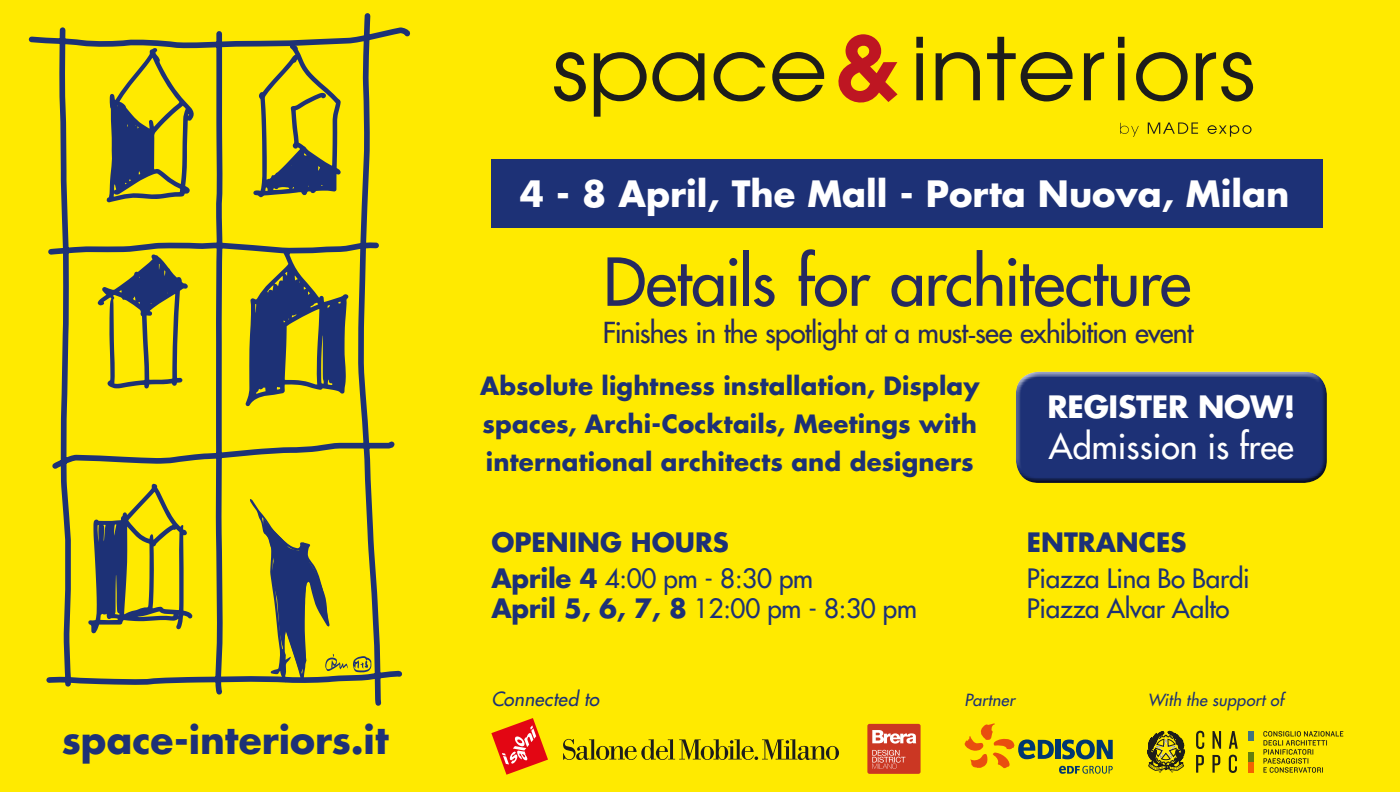
<style>
.page{position:relative;width:1400px;height:792px;background:#ffea00}
.page>*{position:absolute;margin:0;border:0;box-sizing:border-box;transform-origin:0 0}
.t1{font:500 64.2px "Futura Std";letter-spacing:-.015em;color:#262a5f}
.t2{font:700 37.6px "Futura";color:#1d3176}
.t3{font:700 35.4px "Futura";color:#fff}
.t4{font:34px "Futura";color:#fff}
.t5{font:700 30px "Futura";letter-spacing:-.01em;color:#fff}
.t6{font:500 28.2px "Futura Std";letter-spacing:-.03em;color:#262a5f}
.t7{font:26px/30px "Futura";letter-spacing:-.01em;color:#1d3176}
.t8{font:700 26px/36px "Futura";color:#1d3176}
.t9{font:700 24.6px/38.2px "Futura";letter-spacing:.005em;color:#1d3176;text-align:justify}
.t10{font:italic 19px "Futura";letter-spacing:.015em;color:#1d3176}
.t11{font:italic 16.4px "Futura";letter-spacing:.015em;color:#1d3176}
.s1{font-weight:400}
.s2{font-weight:700}
</style>
<div class="page">
<div style="left:1010px;top:366px;width:318px;height:109px;background:#fff;opacity:.75"></div>
<div style="left:1014px;top:377px;width:319px;height:112px;background:#1d1d1b;opacity:.75"></div>
<svg style="left:554px;top:52px;width:32px;height:50px"></svg>
<svg style="left:594px;top:52px;width:110px;height:65px"></svg>
<svg style="left:713px;top:52px;width:53px;height:49px"></svg>
<svg style="left:772px;top:52px;width:52px;height:50px"></svg>
<svg style="left:838px;top:34px;width:60px;height:69px"></svg>
<svg style="left:916px;top:37px;width:7px;height:63px"></svg>
<svg style="left:936px;top:52px;width:44px;height:48px"></svg>
<svg style="left:987px;top:37px;width:86px;height:65px"></svg>
<svg style="left:1084px;top:52px;width:20px;height:48px"></svg>
<svg style="left:1118px;top:37px;width:6px;height:63px"></svg>
<svg style="left:1136px;top:52px;width:52px;height:50px"></svg>
<svg style="left:1196px;top:52px;width:58px;height:50px"></svg>
<svg style="left:1120px;top:123px;width:19px;height:14px"></svg>
<svg style="left:1148px;top:122px;width:50px;height:12px"></svg>
<svg style="left:1207px;top:125px;width:45px;height:12px"></svg>
<svg style="left:28px;top:13px;width:382px;height:693px"></svg>
<svg style="left:98px;top:254px;width:90px;height:135px"></svg>
<svg style="left:88px;top:484px;width:105px;height:149px"></svg>
<svg style="left:106px;top:48px;width:88px;height:155px"></svg>
<svg style="left:253px;top:44px;width:88px;height:154px"></svg>
<svg style="left:245px;top:251px;width:103px;height:155px"></svg>
<svg style="left:250px;top:499px;width:121px;height:183px"></svg>
<div style="left:491px;top:159px;width:831px;height:68px;background:#1d3176"></div>
<svg style="left:965px;top:723px;width:148px;height:51px"></svg>
<svg style="left:1263px;top:731px;width:80px;height:42px"></svg>
<svg style="left:1196px;top:755px;width:41px;height:18px"></svg>
<svg style="left:1196px;top:731px;width:42px;height:18px"></svg>
<div style="left:1248px;top:731px;width:6px;height:10px;background:#417481"></div>
<div style="left:1248px;top:752px;width:6px;height:10px;background:#637e0f"></div>
<div style="left:1248px;top:762px;width:6px;height:11px;background:#f46300"></div>
<svg style="left:1148px;top:731px;width:37px;height:42px"></svg>
<svg style="left:867px;top:724px;width:54px;height:50px"></svg>
<svg style="left:491px;top:718px;width:57px;height:57px"></svg>
<svg style="left:563px;top:739px;width:276px;height:21px"></svg>
<h2 class="t2" style="left:62px;top:714px;width:328px">space-interiors.it</h2>
<h3 class="t3" style="left:520px;top:169px;width:771px">4 - 8 April, The Mall - Porta Nuova, Milan</h3>
<h1 class="t1" style="left:603px;top:242px;width:589px">Details for architecture</h1>
<p class="t6" style="left:603px;top:315px;width:592px">Finishes in the spotlight at a must-see exhibition event</p>
<p class="t9" style="left:480px;top:366px;width:501px">Absolute lightness installation, Display spaces, Archi-Cocktails, Meetings with international architects and designers</p>
<p class="t8" style="left:491px;top:524px;width:323px">OPENING HOURS<br>Aprile 4 <span class="s1">4:00 pm - 8:30 pm</span></p>
<p class="t7" style="left:491px;top:594px;width:427px"><span class="s2">April 5, 6, 7, 8</span> 12:00 pm - 8:30 pm</p>
<p class="t5" style="left:1047px;top:386px;width:249px">REGISTER NOW!</p>
<h3 class="t4" style="left:1049px;top:425px;width:246px">Admission is free</h3>
<p class="t8" style="left:1027px;top:524px;width:161px">ENTRANCES</p>
<p class="t7" style="left:1027px;top:564px;width:224px">Piazza Lina Bo Bardi<br>Piazza Alvar Aalto</p>
<p class="t10" style="left:491px;top:687px;width:109px">Connected to</p>
<p class="t11" style="left:965px;top:689px;width:52px">Partner</p>
<p class="t11" style="left:1148px;top:689px;width:137px">With the support of</p>
</div>
